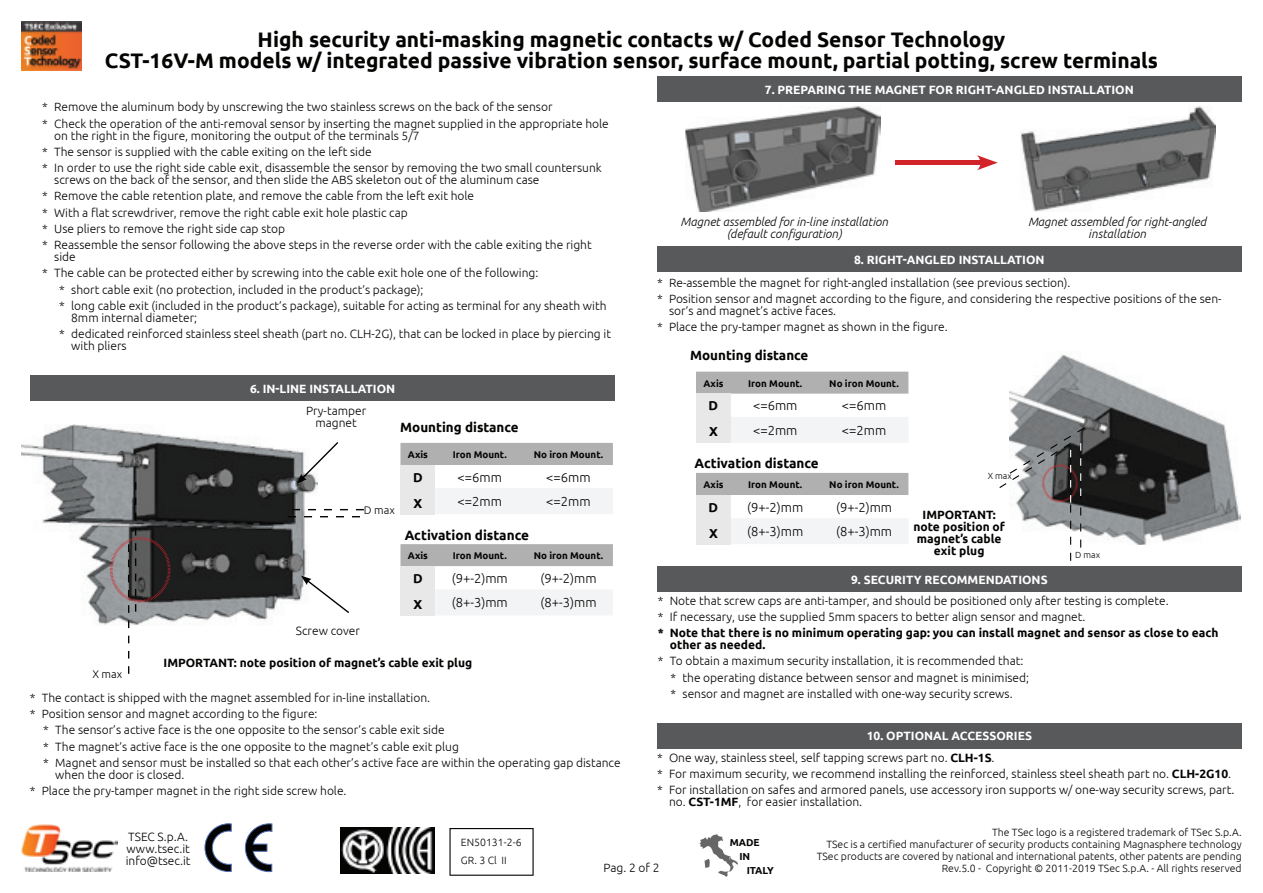
<style>
.page{position:relative;width:1263px;height:893px;background:#fff}
.page>*{position:absolute;margin:0;border:0;box-sizing:border-box;transform-origin:0 0}
.t1{font:700 21px/21px "Ubuntu";color:#040503;text-align:center}
.t2{font:700 13.5px "Ubuntu";color:#040503}
.t3{font:700 13.35px "Ubuntu";color:#040503}
.t4{font:300 13.05px "Ubuntu";color:#040503}
.t5{font:700 13.05px/26px "Ubuntu";color:#040503}
.t6{font:300 12px/16.2px "Ubuntu";color:#040503}
.t7{font:700 12px/12px "Ubuntu";color:#040503;text-align:center}
.t8{font:700 12px "Ubuntu";color:#fff}
.t9{font:italic 300 12px/12px "Ubuntu";color:#040503;text-align:center}
.t10{font:300 11.1px "Ubuntu";color:#040503}
.t11{font:300 10.5px/12px "Ubuntu";color:#040503;text-align:right}
.t12{font:700 10.05px "Ubuntu";color:#040503}
.t13{font:700 9.75px "Ubuntu";color:#040503}
.t14{font:300 9px "Ubuntu";color:#040503}
.s1{font-weight:700}
</style>
<div class="page">
<img style="left:21px;top:825px;width:97px;height:47px">
<svg style="left:245px;top:824px;width:27px;height:48px"></svg>
<svg style="left:205px;top:824px;width:26px;height:48px"></svg>
<svg style="left:699px;top:834px;width:39px;height:43px"></svg>
<img style="left:21px;top:21px;width:60px;height:49px">
<img style="left:340px;top:827px;width:94px;height:47px">
<svg style="left:449px;top:828px;width:85px;height:48px"></svg>
<img style="left:1010px;top:354px;width:230px;height:191px">
<img style="left:1021px;top:106px;width:195px;height:106px">
<img style="left:685px;top:106px;width:195px;height:106px">
<div style="left:896px;top:160px;width:89px;height:5px;background:#d3232a"></div>
<svg style="left:977px;top:155px;width:21px;height:15px"></svg>
<img style="left:21px;top:425px;width:297px;height:201px">
<svg style="left:110px;top:528px;width:61px;height:85px;background:#5e5a5b"></svg>
<svg style="left:301px;top:576px;width:48px;height:37px"></svg>
<svg style="left:297px;top:442px;width:41px;height:42px"></svg>
<svg style="left:999px;top:427px;width:85px;height:88px"></svg>
<svg style="left:400px;top:443px;width:213px;height:71px"></svg>
<svg style="left:400px;top:544px;width:213px;height:71px"></svg>
<svg style="left:696px;top:372px;width:212px;height:71px"></svg>
<svg style="left:696px;top:473px;width:212px;height:71px"></svg>
<div style="left:30px;top:375px;width:585px;height:26px;background:#58595b"></div>
<div style="left:657px;top:77px;width:585px;height:25px;background:#58595b"></div>
<div style="left:657px;top:247px;width:585px;height:25px;background:#58595b"></div>
<div style="left:657px;top:567px;width:585px;height:25px;background:#58595b"></div>
<div style="left:657px;top:723px;width:585px;height:25px;background:#58595b"></div>
<h1 class="t1" style="left:105px;top:29px;width:1055px">High security anti-masking magnetic contacts w/ Coded Sensor Technology<br>CST-16V-M models w/ integrated passive vibration sensor, surface mount, partial potting, screw terminals</h1>
<p class="t6" style="left:42px;top:99px;width:568px">* Remove the aluminum body by unscrewing the two stainless screws on the back of the sensor<br>* Check the operation of the anti-removal sensor by inserting the magnet supplied in the appropriate hole</p>
<p class="t6" style="left:42px;top:127px;width:561px;text-indent:12px">on the right in the figure, monitoring the output of the terminals 5/7<br>* The sensor is supplied with the cable exiting on the left side<br>* In order to use the right side cable exit, disassemble the sensor by removing the two small countersunk</p>
<p class="t6" style="left:42px;top:171px;width:551px;text-indent:12px">screws on the back of the sensor, and then slide the ABS skeleton out of the aluminum case<br>* Remove the cable retention plate, and remove the cable from the left exit hole<br>* With a flat screwdriver, remove the right cable exit hole plastic cap<br>* Use pliers to remove the right side cap stop<br>* Reassemble the sensor following the above steps in the reverse order with the cable exiting the right</p>
<p class="t6" style="left:54px;top:248px;width:23px">side</p>
<p class="t6" style="left:42px;top:265px;width:498px">* The cable can be protected either by screwing into the cable exit hole one of the following:</p>
<p class="t6" style="left:59px;top:281px;width:366px">* short cable exit (no protection, included in the product’s package);</p>
<p class="t6" style="left:59px;top:297px;width:549px">* long cable exit (included in the product’s package), suitable for acting as terminal for any sheath with</p>
<p class="t6" style="left:59px;top:309px;width:553px;text-indent:12px">8mm internal diameter;<br>* dedicated reinforced stainless steel sheath (part no. CLH-2G), that can be locked in place by piercing it</p>
<p class="t6" style="left:71px;top:337px;width:57px">with pliers</p>
<p class="t8" style="left:250px;top:381px;width:147px">6. IN-LINE INSTALLATION</p>
<p class="t6" style="left:306px;top:404px;width:62px;line-height:12px;text-align:center">Pry-tamper magnet</p>
<p class="t3" style="left:400px;top:419px;width:120px">Mounting distance</p>
<p class="t10" style="left:92px;top:667px;width:31px">X max</p>
<p class="t10" style="left:364px;top:503px;width:33px">D max</p>
<p class="t6" style="left:296px;top:622px;width:66px">Screw cover</p>
<p class="t13" style="left:408px;top:448px;width:22px">Axis</p>
<p class="t13" style="left:453px;top:448px;width:56px">Iron Mount.</p>
<p class="t13" style="left:534px;top:448px;width:71px">No iron Mount.</p>
<p class="t5" style="left:413px;top:464px;width:11px">D<br>X</p>
<p class="t4" style="left:457px;top:469px;width:46px">&lt;=6mm</p>
<p class="t4" style="left:546px;top:469px;width:46px">&lt;=6mm</p>
<p class="t4" style="left:457px;top:494px;width:46px">&lt;=2mm</p>
<p class="t4" style="left:546px;top:494px;width:46px">&lt;=2mm</p>
<p class="t2" style="left:405px;top:527px;width:126px">Activation distance</p>
<p class="t13" style="left:408px;top:550px;width:22px">Axis</p>
<p class="t13" style="left:453px;top:550px;width:56px">Iron Mount.</p>
<p class="t13" style="left:534px;top:550px;width:71px">No iron Mount.</p>
<p class="t5" style="left:413px;top:565px;width:11px">D<br>X</p>
<p class="t4" style="left:452px;top:570px;width:58px">(9+-2)mm</p>
<p class="t4" style="left:540px;top:570px;width:58px">(9+-2)mm</p>
<p class="t4" style="left:452px;top:595px;width:58px">(8+-3)mm</p>
<p class="t4" style="left:540px;top:595px;width:58px">(8+-3)mm</p>
<p class="t7" style="left:164px;top:657px;width:310px">IMPORTANT: note position of magnet’s cable exit plug</p>
<p class="t6" style="left:30px;top:689px;width:402px">* The contact is shipped with the magnet assembled for in-line installation. * Position sensor and magnet according to the figure:</p>
<p class="t6" style="left:43px;top:722px;width:579px">* The sensor’s active face is the one opposite to the sensor’s cable exit side<br>* The magnet’s active face is the one opposite to the magnet’s cable exit plug<br>* Magnet and sensor must be installed so that each other’s active face are within the operating gap distance</p>
<p class="t6" style="left:30px;top:766px;width:318px;text-indent:26px">when the door is closed.<br>* Place the pry-tamper magnet in the right side screw hole.</p>
<p class="t8" style="left:765px;top:82px;width:370px">7. PREPARING THE MAGNET FOR RIGHT-ANGLED INSTALLATION</p>
<p class="t9" style="left:681px;top:215px;width:209px">Magnet assembled for in-line installation (default configuration)</p>
<p class="t9" style="left:1028px;top:215px;width:180px">Magnet assembled for right-angled installation</p>
<p class="t8" style="left:854px;top:252px;width:192px">8. RIGHT-ANGLED INSTALLATION</p>
<p class="t6" style="left:657px;top:274px;width:566px">* Re-assemble the magnet for right-angled installation (see previous section).<br>* Position sensor and magnet according to the figure, and considering the respective positions of the sen-</p>
<p class="t6" style="left:657px;top:302px;width:292px;text-indent:12px">sor’s and magnet’s active faces.<br>* Place the pry-tamper magnet as shown in the figure.</p>
<p class="t3" style="left:690px;top:347px;width:120px">Mounting distance</p>
<p class="t13" style="left:703px;top:377px;width:22px">Axis</p>
<p class="t13" style="left:748px;top:377px;width:56px">Iron Mount.</p>
<p class="t13" style="left:829px;top:377px;width:71px">No iron Mount.</p>
<p class="t5" style="left:709px;top:393px;width:11px">D<br>X</p>
<p class="t4" style="left:753px;top:398px;width:46px">&lt;=6mm</p>
<p class="t4" style="left:842px;top:398px;width:46px">&lt;=6mm</p>
<p class="t4" style="left:753px;top:422px;width:46px">&lt;=2mm</p>
<p class="t4" style="left:842px;top:422px;width:46px">&lt;=2mm</p>
<p class="t2" style="left:694px;top:455px;width:126px">Activation distance</p>
<p class="t13" style="left:703px;top:478px;width:22px">Axis</p>
<p class="t13" style="left:748px;top:478px;width:56px">Iron Mount.</p>
<p class="t13" style="left:829px;top:478px;width:71px">No iron Mount.</p>
<p class="t5" style="left:709px;top:494px;width:11px">D<br>X</p>
<p class="t4" style="left:747px;top:499px;width:58px">(9+-2)mm</p>
<p class="t4" style="left:836px;top:499px;width:58px">(9+-2)mm</p>
<p class="t4" style="left:747px;top:524px;width:58px">(8+-3)mm</p>
<p class="t4" style="left:836px;top:524px;width:58px">(8+-3)mm</p>
<p class="t14" style="left:988px;top:471px;width:26px">X max</p>
<p class="t7" style="left:913px;top:508px;width:93px">IMPORTANT: note position of magnet’s cable exit plug</p>
<p class="t8" style="left:851px;top:572px;width:198px">9. SECURITY RECOMMENDATIONS</p>
<p class="t14" style="left:1075px;top:550px;width:27px">D max</p>
<p class="t6" style="left:658px;top:592px;width:512px">* Note that screw caps are anti-tamper, and should be positioned only after testing is complete. * If necessary, use the supplied 5mm spacers to better align sensor and magnet.</p>
<p class="t7" style="left:670px;top:627px;width:550px;text-align:left;text-indent:-12px">* Note that there is no minimum operating gap: you can install magnet and sensor as close to each other as needed.</p>
<p class="t6" style="left:670px;top:653px;width:360px;text-indent:-13px">* To obtain a maximum security installation, it is recommended that: * the operating distance between sensor and magnet is minimised; * sensor and magnet are installed with one-way security screws.</p>
<p class="t8" style="left:867px;top:729px;width:167px">10. OPTIONAL ACCESSORIES</p>
<p class="t6" style="left:657px;top:749px;width:579px">* One way, stainless steel, self tapping screws part no. <span class="s1">CLH-1S</span>.<br>* For maximum security, we recommend installing the reinforced, stainless steel sheath part no. <span class="s1">CLH-2G10</span>. * For installation on safes and armored panels, use accessory iron supports w/ one-way security screws, part.</p>
<p class="t6" style="left:669px;top:793px;width:195px">no. <span class="s1">CST-1MF</span>, for easier installation.</p>
<p class="t6" style="left:126px;top:830px;width:66px;line-height:12px">TSEC S.p.A. www.tsec.it info@tsec.it</p>
<p class="t11" style="left:461px;top:833px;width:62px;line-height:18px;text-align:left">EN50131-2-6<br>GR. 3 Cl II</p>
<p class="t6" style="left:603px;top:859px;width:58px">Pag. 2 of 2</p>
<p class="t12" style="left:730px;top:836px;width:31px">MADE</p>
<p class="t12" style="left:739px;top:850px;width:12px">IN</p>
<p class="t12" style="left:747px;top:864px;width:29px">ITALY</p>
<p class="t11" style="left:817px;top:826px;width:426px">The TSec logo is a registered trademark of TSec S.p.A.<br>TSec is a certified manufacturer of security products containing Magnasphere technology TSec products are covered by national and international patents, other patents are pending Rev.5.0 - Copyright © 2011-2019 TSec S.p.A. - All rights reserved</p>
</div>
